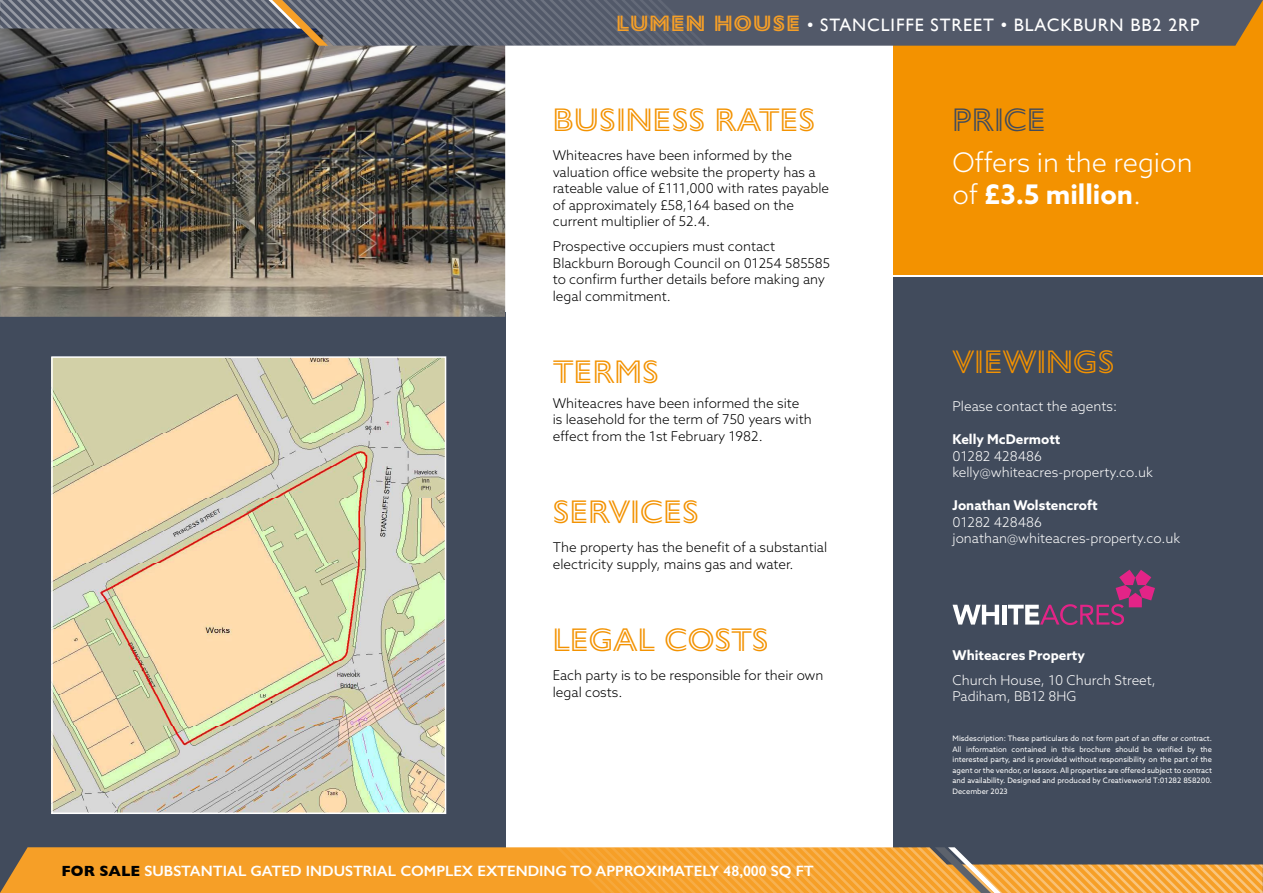
<style>
.page{position:relative;width:1263px;height:893px;background:#fff}
.page>*{position:absolute;margin:0;border:0;box-sizing:border-box;transform-origin:0 0}
.t1{font:33px "Gill Sans Nova Inline";color:#f39200}
.t2{font:33px "Gill Sans Nova Inline";color:#414b5c}
.t3{font:300 27px/32.4px "Azo Sans";color:#fff}
.t4{font:18px "Gill Sans";letter-spacing:.05em;color:#fff}
.t5{font:600 15px "Gill Sans";color:#fff}
.t6{font:300 13.5px/16.5px "Azo Sans";color:#000}
.t7{font:300 13.5px/16.5px "Azo Sans";color:#fff}
.t8{font:700 13.5px "Azo Sans";color:#fff}
.t9{font:7.5px/10.5px "Azo Sans";color:#fff;text-align:justify}
.s1{font-family:"Gill Sans Nova Inline";font-weight:700;font-size:22.5px;color:#f69f27}
.s2{font-weight:700;color:#000}
.s3{font-weight:700}
</style>
<div class="page">
<div style="left:893px;top:278px;width:370px;height:615px;background:#414b5c"></div>
<div style="left:893px;top:0;width:370px;height:274px;background:#f39200"></div>
<div style="left:0;top:313px;width:505px;height:580px;background:#414b5c"></div>
<svg style="left:952px;top:605px;width:47px;height:20px"></svg>
<div style="left:1002px;top:605px;width:5px;height:20px;background:#fff"></div>
<svg style="left:1008px;top:570px;width:147px;height:55px"></svg>
<img style="left:0;top:46px;width:505px;height:271px">
<div style="left:889px;top:0;width:374px;height:46px;background:#525969"></div>
<svg style="left:0;top:0;width:889px;height:46px;background:#606572"></svg>
<img style="left:54px;top:359px;width:389px;height:452px">
<div style="left:51px;top:356px;width:395px;height:458px;border:2px solid #fff"></div>
<div style="left:0;top:847px;width:374px;height:46px;background:#f69f27"></div>
<svg style="left:374px;top:847px;width:889px;height:46px;background:#dc993d"></svg>
<h3 class="t4" style="left:617px;top:15px;width:584px"><span class="s1">LUMEN HOUSE</span> • STANCLIFFE STREET • BLACKBURN BB2 2RP</h3>
<h1 class="t1" style="left:553px;top:98px;width:264px">BUSINESS RATES</h1>
<p class="t6" style="left:553px;top:147px;width:278px">Whiteacres have been informed by the valuation office website the property has a rateable value of £111,000 with rates payable of approximately £58,164 based on the current multiplier of 52.4.</p>
<p class="t6" style="left:553px;top:238px;width:279px">Prospective occupiers must contact Blackburn Borough Council on 01254 585585 to confirm further details before making any legal commitment.</p>
<h1 class="t1" style="left:553px;top:350px;width:108px">TERMS</h1>
<p class="t6" style="left:553px;top:395px;width:260px">Whiteacres have been informed the site is leasehold for the term of 750 years with effect from the 1st February 1982.</p>
<h1 class="t1" style="left:553px;top:490px;width:148px">SERVICES</h1>
<p class="t6" style="left:553px;top:539px;width:276px">The property has the benefit of a substantial electricity supply, mains gas and water.</p>
<h1 class="t1" style="left:553px;top:618px;width:217px">LEGAL COSTS</h1>
<p class="t6" style="left:553px;top:667px;width:272px">Each party is to be responsible for their own legal costs.</p>
<p class="t5" style="left:62px;top:861px;width:754px"><span class="s2">FOR SALE</span> SUBSTANTIAL GATED INDUSTRIAL COMPLEX EXTENDING TO APPROXIMATELY 48,000 SQ FT</p>
<h1 class="t2" style="left:952px;top:98px;width:95px">PRICE</h1>
<h2 class="t3" style="left:952px;top:146px;width:242px">Offers in the region of <span class="s3">£3.5 million</span>.</h2>
<h1 class="t1" style="left:952px;top:340px;width:164px">VIEWINGS</h1>
<p class="t7" style="left:952px;top:398px;width:166px">Please contact the agents:</p>
<p class="t8" style="left:952px;top:430px;width:109px">Kelly McDermott</p>
<p class="t7" style="left:952px;top:447px;width:202px">01282 428486 kelly@whiteacres-property.co.uk</p>
<p class="t8" style="left:952px;top:496px;width:147px">Jonathan Wolstencroft</p>
<p class="t7" style="left:952px;top:513px;width:229px">01282 428486 jonathan@whiteacres-property.co.uk</p>
<p class="t8" style="left:952px;top:646px;width:134px">Whiteacres Property</p>
<p class="t7" style="left:952px;top:671px;width:205px">Church House, 10 Church Street,<br>Padiham, BB12 8HG</p>
<p class="t9" style="left:952px;top:733px;width:261px">Misdescription: These particulars do not form part of an offer or contract.<br>All information contained in this brochure should be verified by the interested party, and is provided without responsibility on the part of the agent or the vendor, or lessors. All properties are offered subject to contract and availability. Designed and produced by Creativeworld T:01282 858200.<br>December 2023</p>
</div>
